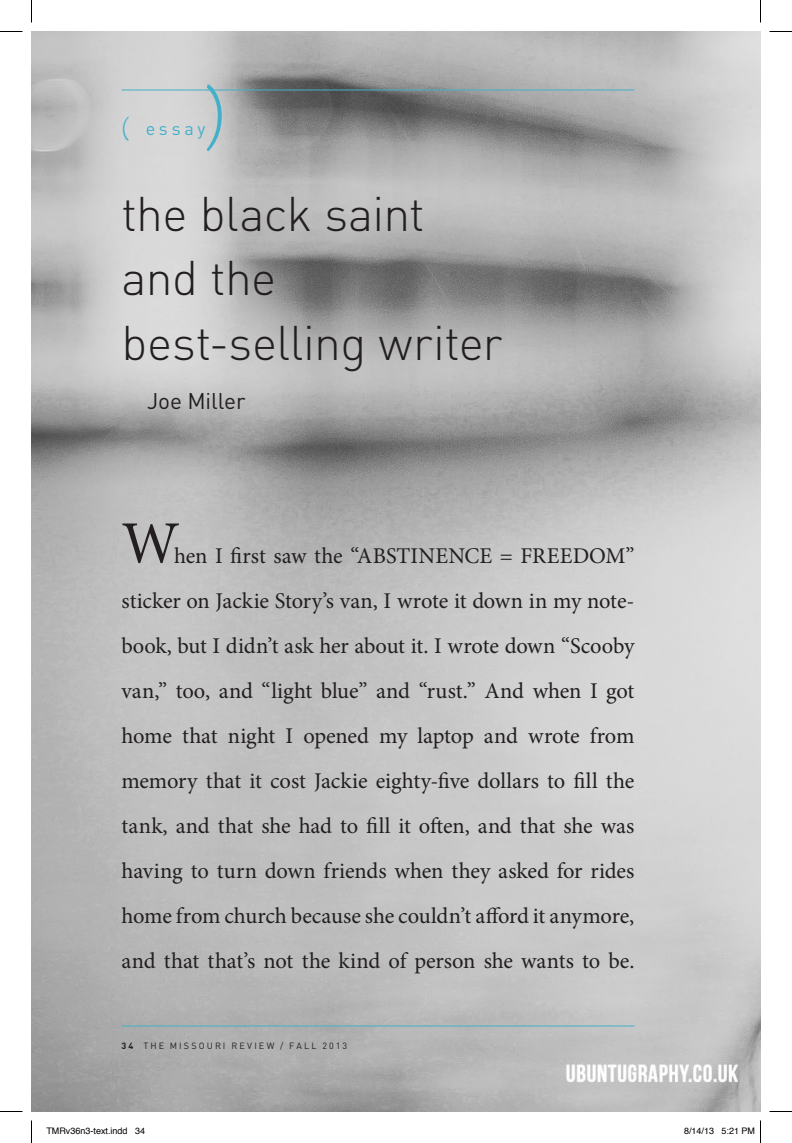
<style>
.page{position:relative;width:792px;height:1143px;background:#fff}
.page>*{position:absolute;margin:0;border:0;box-sizing:border-box;transform-origin:0 0}
.t1{font:70.5px "Adobe Jenson Pro";color:#43b0cb}
.t2{font:60px "Minion Pro";color:#231f20}
.t3{font:300 48px/64.5px "DIN";letter-spacing:-.01em;color:#231f20}
.t4{font:22.5px/45px "Minion Pro";letter-spacing:-.005em;color:#231f20;text-align:justify}
.t5{font:22.5px "DIN";letter-spacing:-.005em;color:#231f20}
.t6{font:18px "DIN";letter-spacing:.21em;color:#43b0cb}
.t7{font:9px "Helvetica";color:#000}
.t8{font:9px "DIN";letter-spacing:.235em;color:#231f20}
.s1{font-family:"Adobe Jenson Pro";font-size:25.5px}
.s2{font-weight:700}
</style>
<div class="page">
<img style="left:32px;top:32px;width:728px;height:1080px">
<hr style="left:122px;top:90px;width:512px;height:1px;background:#43b0cb">
<hr style="left:122px;top:1026px;width:512px;height:1px;background:#43b0cb">
<svg style="left:0;top:31px;width:22px;height:1px"></svg>
<svg style="left:770px;top:31px;width:22px;height:1px"></svg>
<svg style="left:0;top:1111px;width:22px;height:1px"></svg>
<svg style="left:770px;top:1111px;width:22px;height:1px"></svg>
<svg style="left:31px;top:0;width:1px;height:22px"></svg>
<svg style="left:31px;top:1120px;width:1px;height:23px"></svg>
<svg style="left:760px;top:0;width:1px;height:22px"></svg>
<svg style="left:760px;top:1120px;width:1px;height:23px"></svg>
<h1 class="t1" style="left:204px;top:73px;width:25px">)</h1>
<p class="t6" style="left:122px;top:117px;width:86px"><span class="s1">(</span> essay</p>
<h3 class="t3" style="left:122px;top:181px;width:383px">the black saint and the best-selling writer</h3>
<p class="t5" style="left:147px;top:387px;width:100px">Joe Miller</p>
<h2 class="t2" style="left:122px;top:503px;width:60px">W</h2>
<p class="t4" style="left:121px;top:533px;width:515px;text-indent:53px">hen I first saw the “ABSTINENCE = FREEDOM” sticker on Jackie Story’s van, I wrote it down in my note&shy;book, but I didn’t ask her about it. I wrote down “Scooby van,” too, and “light blue” and “rust.” And when I got home that night I opened my laptop and wrote from memory that it cost Jackie eighty-five dollars to fill the tank, and that she had to fill it often, and that she was having to turn down friends when they asked for rides home from church because she couldn’t afford it anymore, and that that’s not the kind of person she wants to be.</p>
<p class="t8" style="left:122px;top:1040px;width:227px"><span class="s2">34</span> THE MISSOURI REVIEW / FALL 2013</p>
<p class="t7" style="left:46px;top:1124px;width:100px">TMRv36n3-text.indd 34</p>
<p class="t7" style="left:684px;top:1124px;width:73px">8/14/13 5:21 PM</p>
</div>
